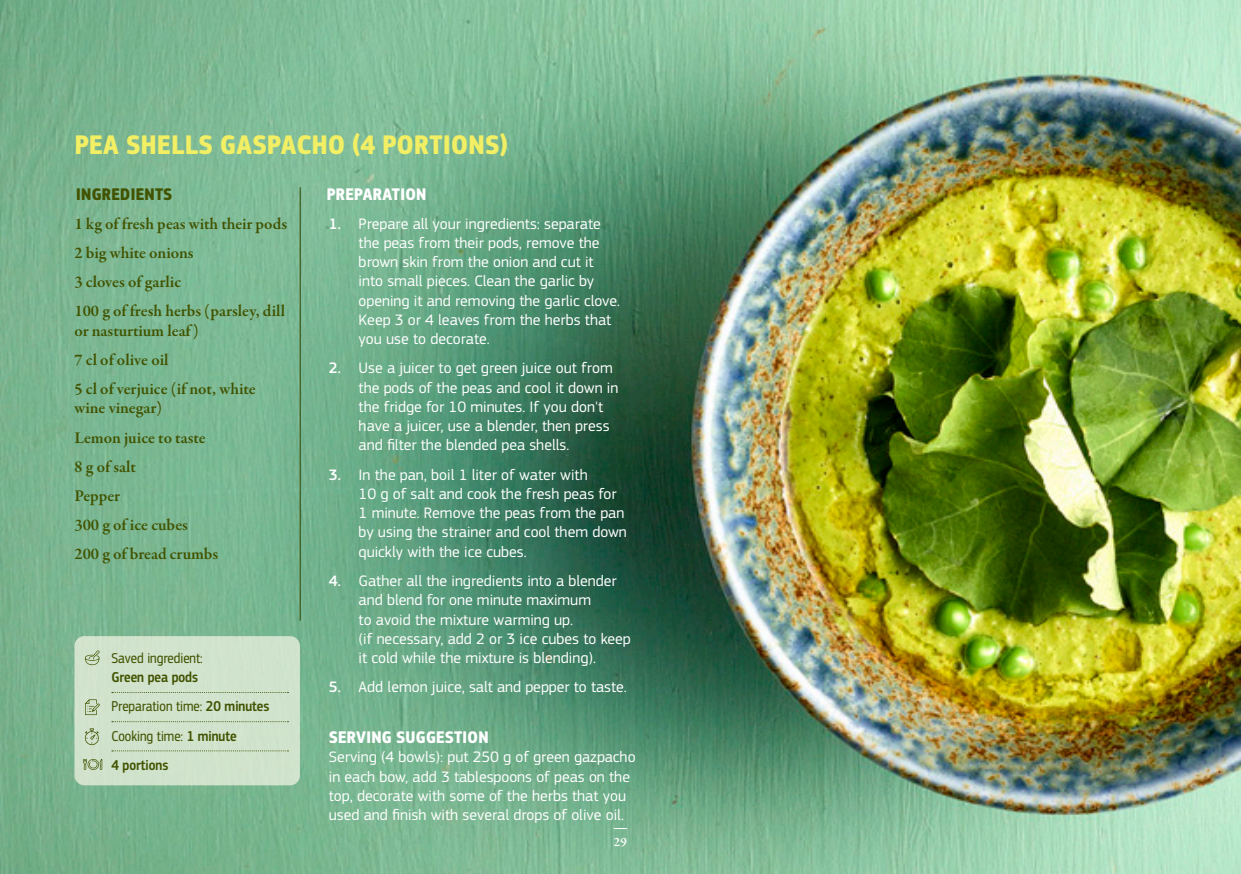
<style>
.page{position:relative;width:1241px;height:874px;background:#fff}
.page>*{position:absolute;margin:0;border:0;box-sizing:border-box;transform-origin:0 0}
.t1{font:700 28px "EC Square Sans Cond Pro";letter-spacing:.02em;color:#f2ef64}
.t2{font:700 17.5px "EC Square Sans Cond Pro";letter-spacing:.02em;color:#fff}
.t3{font:700 17.5px "EC Square Sans Cond Pro";letter-spacing:.02em;color:#415300}
.t4{font:600 16.62px/19.2px "Garamond Premr Pro";color:#415300}
.t5{font:15.75px/19.2px "EC Square Sans Pro";color:#fff}
.legend{font:14.88px/19.2px "EC Square Sans Cond Pro";color:#415300}
.legend-2{font:500 14.88px "EC Square Sans Cond Pro";color:#415300}
.t6{font:600 13.12px "Garamond Premr Pro";color:#fff}
.s1{font-weight:500}
</style>
<div class="page">
<img style="left:0;top:0;width:1240px;height:873px">
<svg style="left:613px;top:827px;width:14px;height:1px"></svg>
<div style="left:74px;top:635px;width:226px;height:150px;background:#d0e3cc;border-radius:10px"></div>
<svg style="left:112px;top:721px;width:176px;height:1px"></svg>
<svg style="left:112px;top:750px;width:176px;height:1px"></svg>
<hr style="left:300px;top:187px;width:1px;height:433px;background:#324600">
<svg style="left:85px;top:728px;width:14px;height:17px"></svg>
<svg style="left:85px;top:699px;width:15px;height:15px"></svg>
<svg style="left:85px;top:650px;width:15px;height:15px"></svg>
<svg style="left:83px;top:759px;width:19px;height:10px"></svg>
<h2 class="t1" style="left:75px;top:127px;width:434px">PEA SHELLS GASPACHO (4 PORTIONS)</h2>
<h3 class="t3" style="left:76px;top:184px;width:98px">INGREDIENTS</h3>
<h3 class="t2" style="left:327px;top:184px;width:101px">PREPARATION</h3>
<p class="t4" style="left:74px;top:214px;width:214px">1 kg of fresh peas with their pods</p>
<p class="t4" style="left:74px;top:243px;width:121px">2 big white onions</p>
<p class="t4" style="left:74px;top:272px;width:108px">3 cloves of garlic</p>
<p class="t4" style="left:74px;top:302px;width:212px">100 g of fresh herbs (parsley, dill or nasturtium leaf )</p>
<p class="t4" style="left:74px;top:350px;width:96px">7 cl of olive oil</p>
<p class="t4" style="left:74px;top:379px;width:183px">5 cl of verjuice (if not, white wine vinegar)</p>
<p class="t4" style="left:74px;top:428px;width:133px">Lemon juice to taste</p>
<p class="t4" style="left:74px;top:457px;width:63px">8 g of salt</p>
<p class="t4" style="left:74px;top:486px;width:47px">Pepper</p>
<p class="t4" style="left:74px;top:515px;width:115px">300 g of ice cubes</p>
<p class="t4" style="left:74px;top:544px;width:145px">200 g of bread crumbs</p>
<p class="t5" style="left:358px;top:214px;width:263px;text-indent:-30px"><span class="s1">1.</span> Prepare all your ingredients: separate the peas from their pods, remove the brown skin from the onion and cut it into small pieces. Clean the garlic by opening it and removing the garlic clove.<br>Keep 3 or 4 leaves from the herbs that you use to decorate.</p>
<p class="t5" style="left:358px;top:358px;width:261px;text-indent:-30px"><span class="s1">2.</span> Use a juicer to get green juice out from the pods of the peas and cool it down in the fridge for 10 minutes. If you don't have a juicer, use a blender, then press and filter the blended pea shells.</p>
<p class="t5" style="left:358px;top:464px;width:270px;text-indent:-30px"><span class="s1">3.</span> In the pan, boil 1 liter of water with<br>10 g of salt and cook the fresh peas for 1 minute. Remove the peas from the pan by using the strainer and cool them down quickly with the ice cubes.</p>
<p class="t5" style="left:358px;top:571px;width:273px;text-indent:-30px"><span class="s1">4.</span> Gather all the ingredients into a blender and blend for one minute maximum<br>to avoid the mixture warming up.<br>(if necessary, add 2 or 3 ice cubes to keep it cold while the mixture is blending).</p>
<p class="t5" style="left:329px;top:677px;width:299px"><span class="s1">5.</span> Add lemon juice, salt and pepper to taste.</p>
<h3 class="t2" style="left:329px;top:726px;width:161px">SERVING SUGGESTION</h3>
<h3 class="t5" style="left:329px;top:747px;width:308px">Serving (4 bowls): put 250 g of green gazpacho in each bow, add 3 tablespoons of peas on the top, decorate with some of the herbs that you used and finish with several drops of olive oil.</h3>
<p class="legend" style="left:111px;top:648px;width:93px">Saved ingredient:<br><span class="s1">Green pea pods</span></p>
<p class="legend" style="left:111px;top:696px;width:159px">Preparation time: <span class="s1">20 minutes</span></p>
<p class="legend" style="left:111px;top:725px;width:127px">Cooking time: <span class="s1">1 minute</span></p>
<p class="legend-2" style="left:111px;top:755px;width:58px">4 portions</p>
<p class="t6" style="left:614px;top:833px;width:15px">29</p>
</div>
